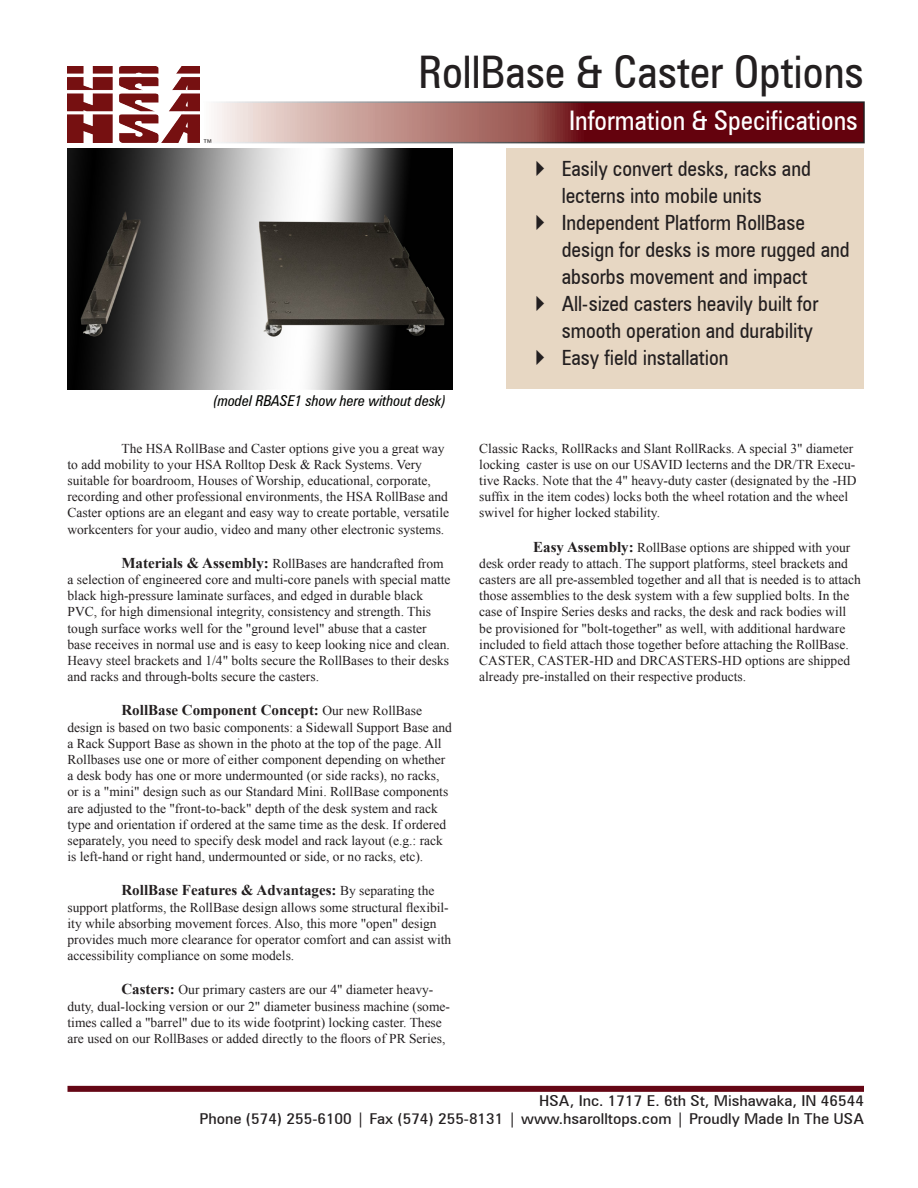
<style>
.page{position:relative;width:918px;height:1188px;background:#fff}
.page>*{position:absolute;margin:0;border:0;box-sizing:border-box;transform-origin:0 0}
.Product_Name_Title{font:condensed 45px "Zurich BT";color:#231f20}
.t1{font:condensed 27px "Zurich BT";color:#fff}
.t2{font:condensed 21px/27px "Zurich BT";color:#231f20}
.t3{font:condensed 15px "Zurich BT";color:#231f20;scale:1.2 1}
.Spec_page_1_body{font:700 15px "Times New Roman";color:#231f20}
.t4{font:italic condensed 15px "Zurich BT";color:#040503}
.Spec_page_1_body-2{font:13.5px/16.2px "Times New Roman";color:#231f20}
.t5{font:condensed 13.5px "Zurich BT";color:#231f20}
.s1{font-weight:700;font-size:15px}
.s2{font-weight:400;font-size:13.5px}
</style>
<div class="page">
<div style="left:506px;top:148px;width:358px;height:241px;background:#e7d7c3"></div>
<svg style="left:214px;top:104px;width:648px;height:36px;background:#965254"></svg>
<div style="left:200px;top:101px;width:665px;height:42px;border:2px solid #fff"></div>
<div style="left:68px;top:1086px;width:796px;height:6px;background:#650615"></div>
<img style="left:68px;top:66px;width:132px;height:77px">
<img style="left:68px;top:149px;width:384px;height:240px">
<p class="t5" style="left:202px;top:136px;width:13px">™</p>
<p class="Product_Name_Title" style="left:418px;top:45px;width:447px">RollBase &amp; Caster Options</p>
<p class="t1" style="left:569px;top:104px;width:290px">Information &amp; Specifications</p>
<p class="t2" style="left:562px;top:155px;width:251px">Easily convert desks, racks and lecterns into mobile units</p>
<p class="t2" style="left:562px;top:209px;width:289px">Independent Platform RollBase design for desks is more rugged and absorbs movement and impact</p>
<p class="t2" style="left:562px;top:290px;width:258px">All-sized casters heavily built for smooth operation and durability</p>
<p class="t2" style="left:562px;top:344px;width:168px">Easy field installation</p>
<p class="t4" style="left:213px;top:392px;width:234px">(model RBASE1 show here without desk)</p>
<p class="Spec_page_1_body-2" style="left:68px;top:440px;width:383px;text-indent:54px">The HSA RollBase and Caster options give you a great way to add mobility to your HSA Rolltop Desk &amp; Rack Systems. Very suitable for boardroom, Houses of Worship, educational, corporate, recording and other professional environments, the HSA RollBase and Caster options are an elegant and easy way to create portable, versatile workcenters for your audio, video and many other electronic systems.</p>
<p class="Spec_page_1_body-2" style="left:68px;top:555px;width:385px;text-indent:54px"><span class="s1">Materials &amp; Assembly:</span> RollBases are handcrafted from a selection of engineered core and multi-core panels with special matte black high-pressure laminate surfaces, and edged in durable black PVC, for high dimensional integrity, consistency and strength. This tough surface works well for the "ground level" abuse that a caster base receives in normal use and is easy to keep looking nice and clean.<br>Heavy steel brackets and 1/4" bolts secure the RollBases to their desks and racks and through-bolts secure the casters.</p>
<p class="Spec_page_1_body" style="left:122px;top:700px;width:302px">RollBase Component Concept: <span class="s2">Our new RollBase</span></p>
<p class="Spec_page_1_body-2" style="left:68px;top:719px;width:386px">design is based on two basic components: a Sidewall Support Base and a Rack Support Base as shown in the photo at the top of the page. All Rollbases use one or more of either component depending on whether a desk body has one or more undermounted (or side racks), no racks, or is a "mini" design such as our Standard Mini. RollBase components are adjusted to the "front-to-back" depth of the desk system and rack type and orientation if ordered at the same time as the desk. If ordered separately, you need to specify desk model and rack layout (e.g.: rack is left-hand or right hand, undermounted or side, or no racks, etc).</p>
<p class="Spec_page_1_body" style="left:122px;top:880px;width:314px">RollBase Features &amp; Advantages: <span class="s2">By separating the</span></p>
<p class="Spec_page_1_body-2" style="left:68px;top:899px;width:385px">support platforms, the RollBase design allows some structural flexibil&shy;ity while absorbing movement forces. Also, this more "open" design provides much more clearance for operator comfort and can assist with accessibility compliance on some models.</p>
<p class="Spec_page_1_body-2" style="left:68px;top:982px;width:384px;text-indent:54px"><span class="s1">Casters:</span> Our primary casters are our 4" diameter heavy&shy;duty, dual-locking version or our 2" diameter business machine (some&shy;times called a "barrel" due to its wide footprint) locking caster. These are used on our RollBases or added directly to the floors of PR Series,</p>
<p class="Spec_page_1_body-2" style="left:479px;top:440px;width:379px">Classic Racks, RollRacks and Slant RollRacks. A special 3" diameter locking caster is use on our USAVID lecterns and the DR/TR Execu&shy;tive Racks. Note that the 4" heavy-duty caster (designated by the -HD suffix in the item codes) locks both the wheel rotation and the wheel swivel for higher locked stability.</p>
<p class="Spec_page_1_body-2" style="left:479px;top:539px;width:383px;text-indent:54px"><span class="s1">Easy Assembly:</span> RollBase options are shipped with your desk order ready to attach. The support platforms, steel brackets and casters are all pre-assembled together and all that is needed is to attach those assemblies to the desk system with a few supplied bolts. In the case of Inspire Series desks and racks, the desk and rack bodies will be provisioned for "bolt-together" as well, with additional hardware included to field attach those together before attaching the RollBase.<br>CASTER, CASTER-HD and DRCASTERS-HD options are shipped already pre-installed on their respective products.</p>
<p class="t3" style="left:539px;top:1091px;width:272px">HSA, Inc. 1717 E. 6th St, Mishawaka, IN 46544</p>
<p class="t3" style="left:199px;top:1109px;width:555px">Phone (574) 255-6100 | Fax (574) 255-8131 | www.hsarolltops.com | Proudly Made In The USA</p>
</div>
